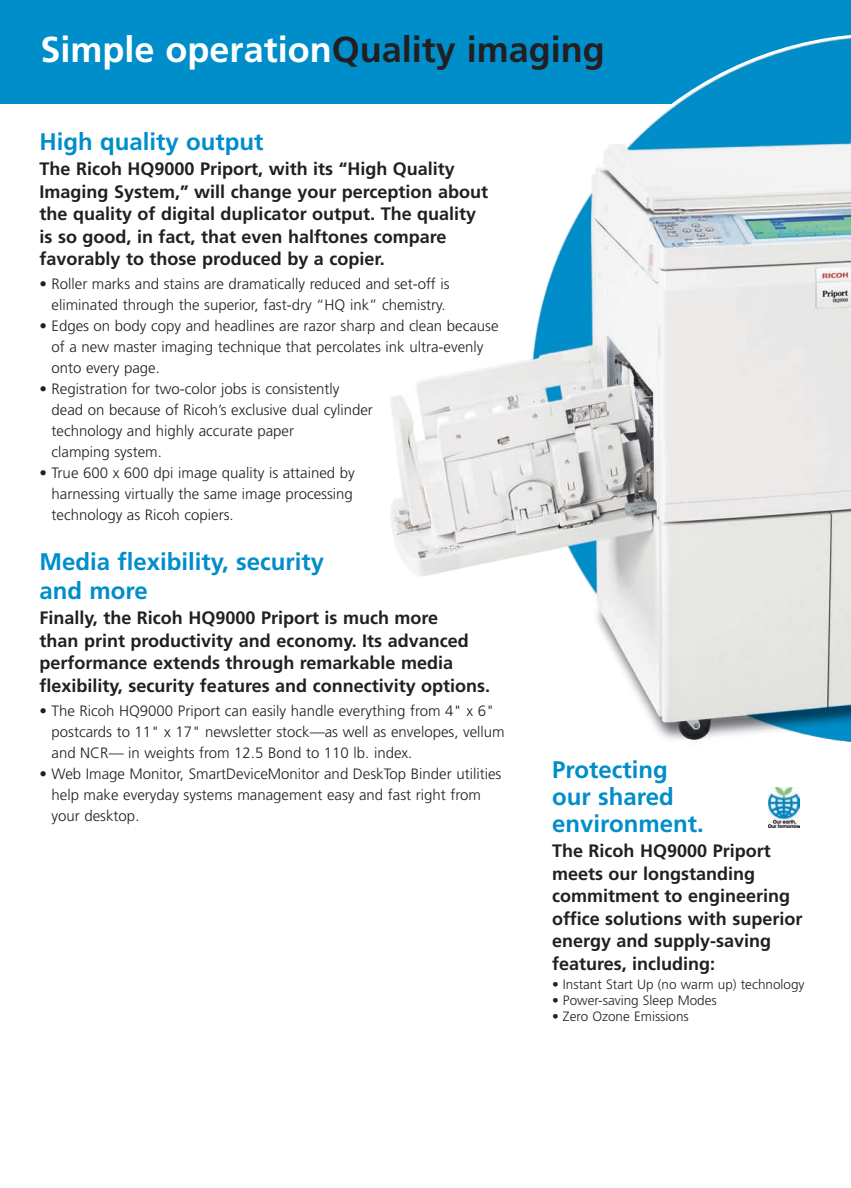
<style>
.page{position:relative;width:851px;height:1188px;background:#fff}
.page>*{position:absolute;margin:0;border:0;box-sizing:border-box;transform-origin:0 0}
.t1{font:700 36px "Frutiger";color:#fff}
.t2{font:700 24px/27px "Frutiger";color:#008eca}
.t3{font:700 18px/22.5px "Frutiger";color:#231f20}
.t4{font:300 15px/21px "Frutiger";color:#231f20}
.t5{font:300 13.5px "Frutiger";color:#231f20}
.s1{color:#231f20}
</style>
<div class="page">
<div style="left:0;top:0;width:850px;height:104px;background:#008eca"></div>
<img style="left:768px;top:788px;width:31px;height:39px">
<svg style="left:526px;top:35px;width:324px;height:707px"></svg>
<img style="left:397px;top:547px;width:261px;height:195px">
<h1 class="t1" style="left:40px;top:35px;width:566px">Simple operation<span class="s1">Quality imaging</span></h1>
<h2 class="t2" style="left:40px;top:130px;width:225px">High quality output</h2>
<p class="t3" style="left:40px;top:159px;width:450px">The Ricoh HQ9000 Priport, with its “High Quality Imaging System,” will change your perception about the quality of digital duplicator output. The quality is so good, in fact, that even halftones compare favorably to those produced by a copier.</p>
<p class="t4" style="left:40px;top:275px;width:411px;text-align:center">• Roller marks and stains are dramatically reduced and set-off is eliminated through the superior, fast-dry “HQ ink” chemistry.</p>
<p class="t4" style="left:52px;top:317px;width:448px;text-indent:-12px">• Edges on body copy and headlines are razor sharp and clean because of a new master imaging technique that percolates ink ultra-evenly onto every page.</p>
<p class="t4" style="left:52px;top:380px;width:323px;text-indent:-12px">• Registration for two-color jobs is consistently dead on because of Ricoh’s exclusive dual cylinder technology and highly accurate paper<br>clamping system.</p>
<p class="t4" style="left:52px;top:464px;width:305px;text-indent:-12px">• True 600 x 600 dpi image quality is attained by harnessing virtually the same image processing technology as Ricoh copiers.</p>
<h2 class="t2" style="left:40px;top:549px;width:286px;line-height:28.8px">Media flexibility, security and more</h2>
<p class="t3" style="left:40px;top:608px;width:452px">Finally, the Ricoh HQ9000 Priport is much more<br>than print productivity and economy. Its advanced performance extends through remarkable media flexibility, security features and connectivity options.</p>
<p class="t4" style="left:52px;top:701px;width:455px;text-indent:-12px">• The Ricoh HQ9000 Priport can easily handle everything from 4" x 6" postcards to 11" x 17" newsletter stock—as well as envelopes, vellum and NCR— in weights from 12.5 Bond to 110 lb. index.</p>
<p class="t4" style="left:52px;top:764px;width:451px;text-indent:-12px">• Web Image Monitor, SmartDeviceMonitor and DeskTop Binder utilities help make everyday systems management easy and fast right from your desktop.</p>
<h2 class="t2" style="left:552px;top:758px;width:153px">Protecting our shared environment.</h2>
<p class="t3" style="left:552px;top:841px;width:252px">The Ricoh HQ9000 Priport meets our longstanding commitment to engineering office solutions with superior energy and supply-saving features, including:</p>
<p class="t5" style="left:552px;top:979px;width:254px">• Instant Start Up (no warm up) technology</p>
<p class="t5" style="left:552px;top:995px;width:166px">• Power-saving Sleep Modes</p>
<p class="t5" style="left:552px;top:1011px;width:138px">• Zero Ozone Emissions</p>
</div>
